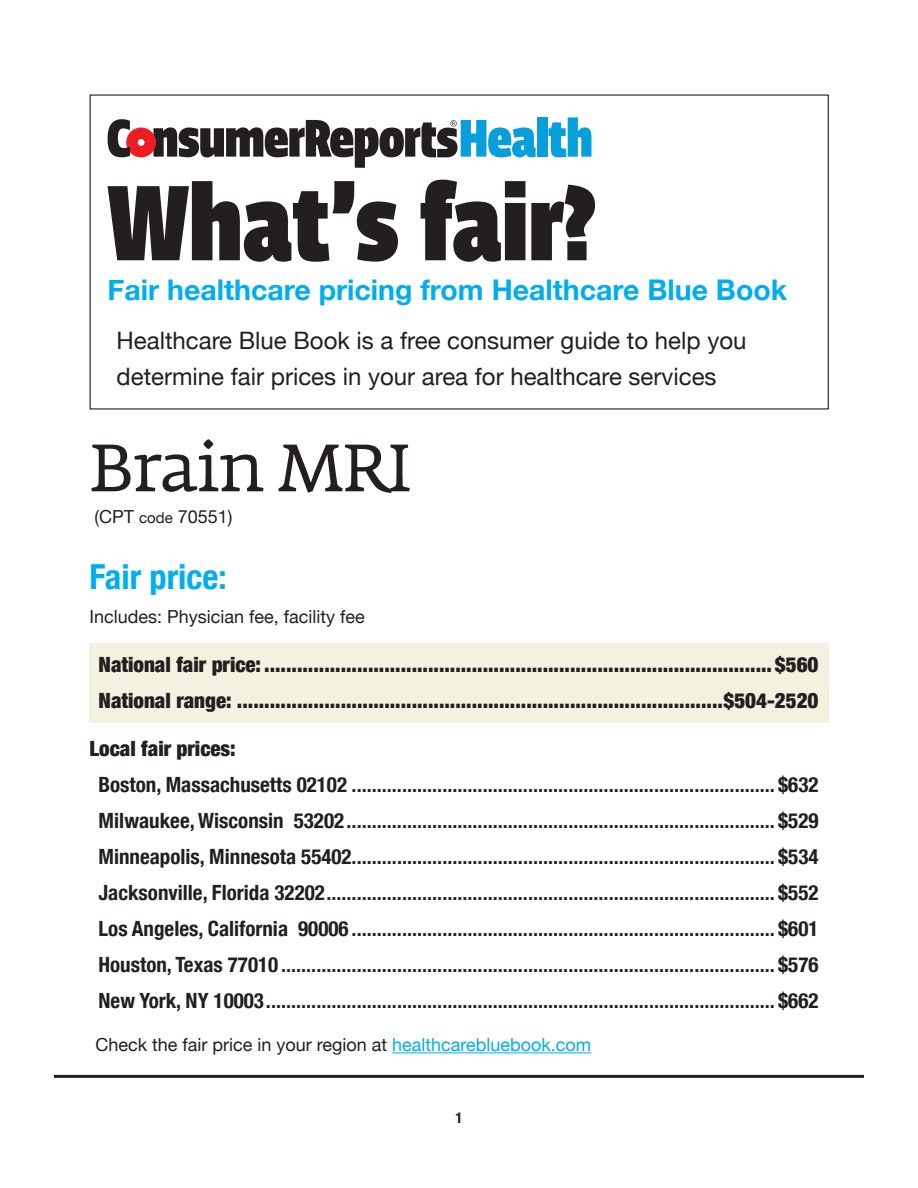
<style>
.page{position:relative;width:918px;height:1188px;background:#fff}
.page>*{position:absolute;margin:0;border:0;box-sizing:border-box;transform-origin:0 0}
.t1{font:105px "Fe Sa Dis Heavy Cond";color:#231f20}
.Body_text{font:66px "Fedra Serif A Std";letter-spacing:-.03em;color:#231f20}
.t2{font:700 condensed 34.5px "Helvetica Neue";color:#00aeef}
.Subhead{font:700 28.5px "Helvetica Neue";color:#00aeef}
.Body_text-2{font:24px/36px "Helvetica Neue";color:#231f20}
.Prices_regular{font:700 condensed 21px "Helvetica Neue";color:#231f20}
.Prices_bold{font:900 condensed 21px "Helvetica Neue";color:#231f20}
.Body_text-3{font:18px "Helvetica Neue";color:#231f20}
.t3{font:700 condensed 15px "Helvetica Neue";color:#231f20}
.s1{font-size:15px}
.s2{color:#00aeef}
</style>
<div class="page">
<div style="left:90px;top:643px;width:739px;height:80px;background:#f3f1df"></div>
<hr style="left:392px;top:1052px;width:199px;height:1px;background:#00aeef">
<hr style="left:54px;top:1075px;width:810px;height:3px;background:#231f20">
<div style="left:537px;top:117px;width:10px;height:40px;background:#069edb"></div>
<svg style="left:548px;top:117px;width:43px;height:40px"></svg>
<svg style="left:108px;top:119px;width:428px;height:49px"></svg>
<p class="t1" style="left:108px;top:160px;width:487px">What’s fair?</p>
<p class="Subhead" style="left:108px;top:264px;width:681px">Fair healthcare pricing from Healthcare Blue Book</p>
<p class="Body_text-2" style="left:117px;top:321px;width:631px">Healthcare Blue Book is a free consumer guide to help you determine fair prices in your area for healthcare services</p>
<p class="Body_text" style="left:90px;top:427px;width:324px">Brain MRI</p>
<p class="Body_text-3" style="left:95px;top:501px;width:139px">(CPT <span class="s1">code</span> 70551)</p>
<p class="t2" style="left:90px;top:548px;width:139px">Fair price:</p>
<p class="Body_text-3" style="left:90px;top:601px;width:277px">Includes: Physician fee, facility fee</p>
<p class="Prices_bold" style="left:99px;top:647px;width:722px">National fair price: ............................................................................................. $560</p>
<p class="Prices_bold" style="left:99px;top:683px;width:722px">National range: .........................................................................................$504-2520</p>
<p class="Prices_bold" style="left:90px;top:731px;width:148px">Local fair prices:</p>
<p class="Prices_regular" style="left:99px;top:767px;width:722px">Boston, Massachusetts 02102 .................................................................................... $632</p>
<p class="Prices_regular" style="left:99px;top:803px;width:722px">Milwaukee, Wisconsin 53202..................................................................................... $529</p>
<p class="Prices_regular" style="left:99px;top:839px;width:722px">Minneapolis, Minnesota 55402.................................................................................... $534</p>
<p class="Prices_regular" style="left:99px;top:875px;width:722px">Jacksonville, Florida 32202......................................................................................... $552</p>
<p class="Prices_regular" style="left:99px;top:911px;width:722px">Los Angeles, California 90006 .................................................................................... $601</p>
<p class="Prices_regular" style="left:99px;top:947px;width:722px">Houston, Texas 77010 .................................................................................................. $576</p>
<p class="Prices_regular" style="left:99px;top:983px;width:722px">New York, NY 10003..................................................................................................... $662</p>
<p class="Body_text-3" style="left:96px;top:1029px;width:497px">Check the fair price in your region at <span class="s2">healthcarebluebook.com</span></p>
<p class="t3" style="left:455px;top:1105px;width:9px">1</p>
</div>
